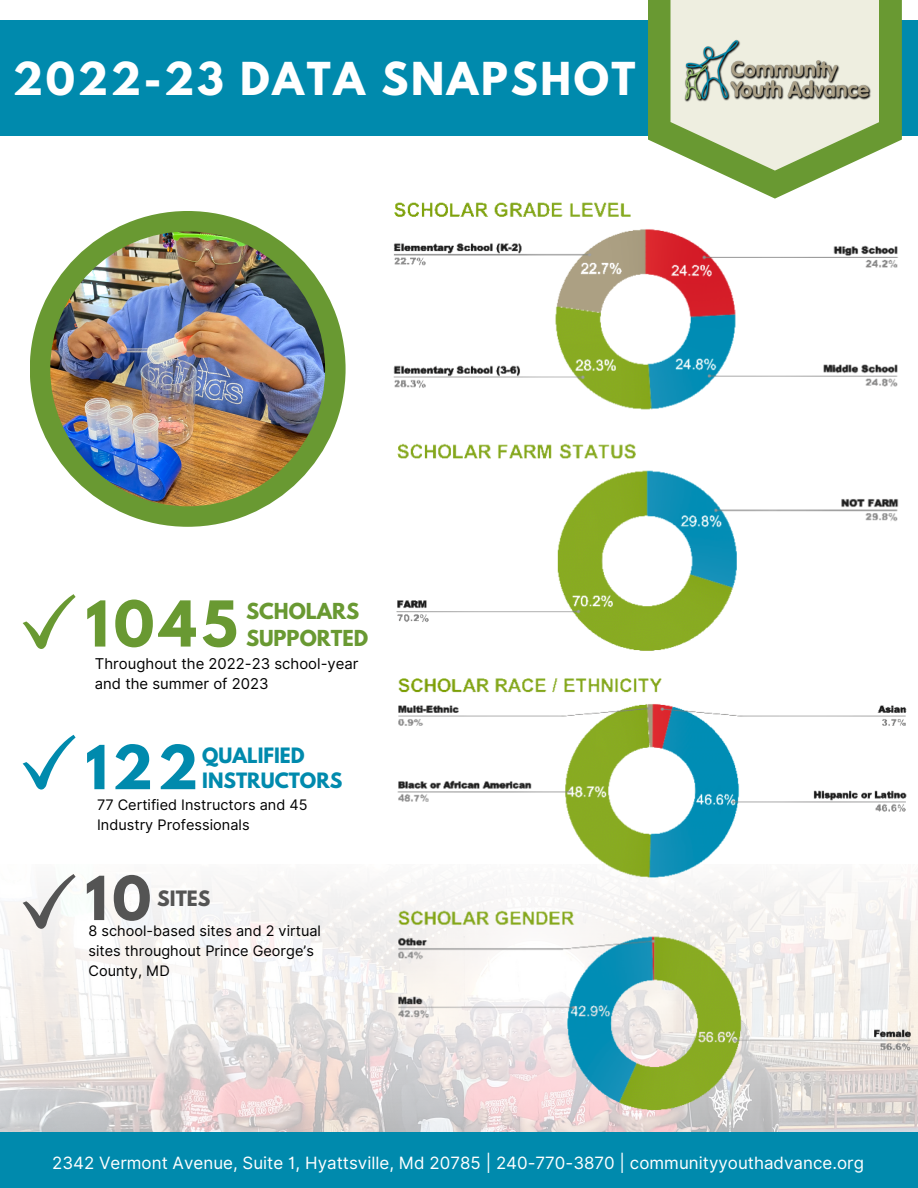
<style>
.page{position:relative;width:918px;height:1188px;background:#fff}
.page>*{position:absolute;margin:0;border:0;box-sizing:border-box;transform-origin:0 0}
.t1{font:700 55.95px "League Spartan";color:#699932}
.t2{font:700 53.7px "League Spartan";color:#008aad}
.t3{font:700 53.7px "League Spartan";color:#545454}
.t4{font:700 40.2px "League Spartan";letter-spacing:.065em;color:#fff}
.t5{font:700 19.5px/26.8px "League Spartan";color:#699932}
.t6{font:700 18.75px/25.8px "League Spartan";color:#008aad}
.t7{font:700 18.75px "League Spartan";color:#545454}
.t8{font:16.95px "Inter";color:#fff}
.t9{font:14.85px/20.2px "Inter";color:#000}
.t10{font:14.55px/20.2px "Inter";color:#000}
</style>
<div class="page">
<div style="left:0;top:21px;width:918px;height:115px;background:#008aad"></div>
<svg style="left:648px;top:0;width:254px;height:196px;fill:#699932"></svg>
<svg style="left:671px;top:0;width:208px;height:171px"></svg>
<img style="left:678px;top:40px;width:195px;height:64px">
<svg style="left:0;top:880px;width:918px;height:253px"></svg>
<svg style="left:23px;top:594px;width:53px;height:55px"></svg>
<svg style="left:23px;top:735px;width:53px;height:55px"></svg>
<svg style="left:23px;top:874px;width:53px;height:55px"></svg>
<div style="left:0;top:1133px;width:918px;height:55px;background:#008aad"></div>
<img style="left:393px;top:196px;width:506px;height:455px">
<img style="left:395px;top:678px;width:518px;height:437px">
<div style="left:30px;top:211px;width:316px;height:316px;background:#699932;border-radius:50%"></div>
<img style="left:50px;top:231px;width:275px;height:275px;border-radius:50%">
<p class="t4" style="left:13px;top:59px;width:624px">2022-23 DATA SNAPSHOT</p>
<p class="t1" style="left:86px;top:596px;width:153px">1045</p>
<p class="t5" style="left:246px;top:600px;width:124px">SCHOLARS<br>SUPPORTED</p>
<p class="t9" style="left:95px;top:653px;width:265px">Throughout the 2022-23 school-year and the summer of 2023</p>
<p class="t2" style="left:86px;top:741px;width:114px">122</p>
<p class="t6" style="left:202px;top:745px;width:142px">QUALIFIED<br>INSTRUCTORS</p>
<p class="t10" style="left:97px;top:795px;width:212px">77 Certified Instructors and 45<br>Industry Professionals</p>
<p class="t3" style="left:85px;top:872px;width:68px">10</p>
<p class="t7" style="left:157px;top:889px;width:55px">SITES</p>
<p class="t10" style="left:89px;top:920px;width:234px">8 school-based sites and 2 virtual sites throughout Prince George’s<br>County, MD</p>
<p class="t8" style="left:52px;top:1153px;width:813px">2342 Vermont Avenue, Suite 1, Hyattsville, Md 20785 | 240-770-3870 | communityyouthadvance.org</p>
</div>
